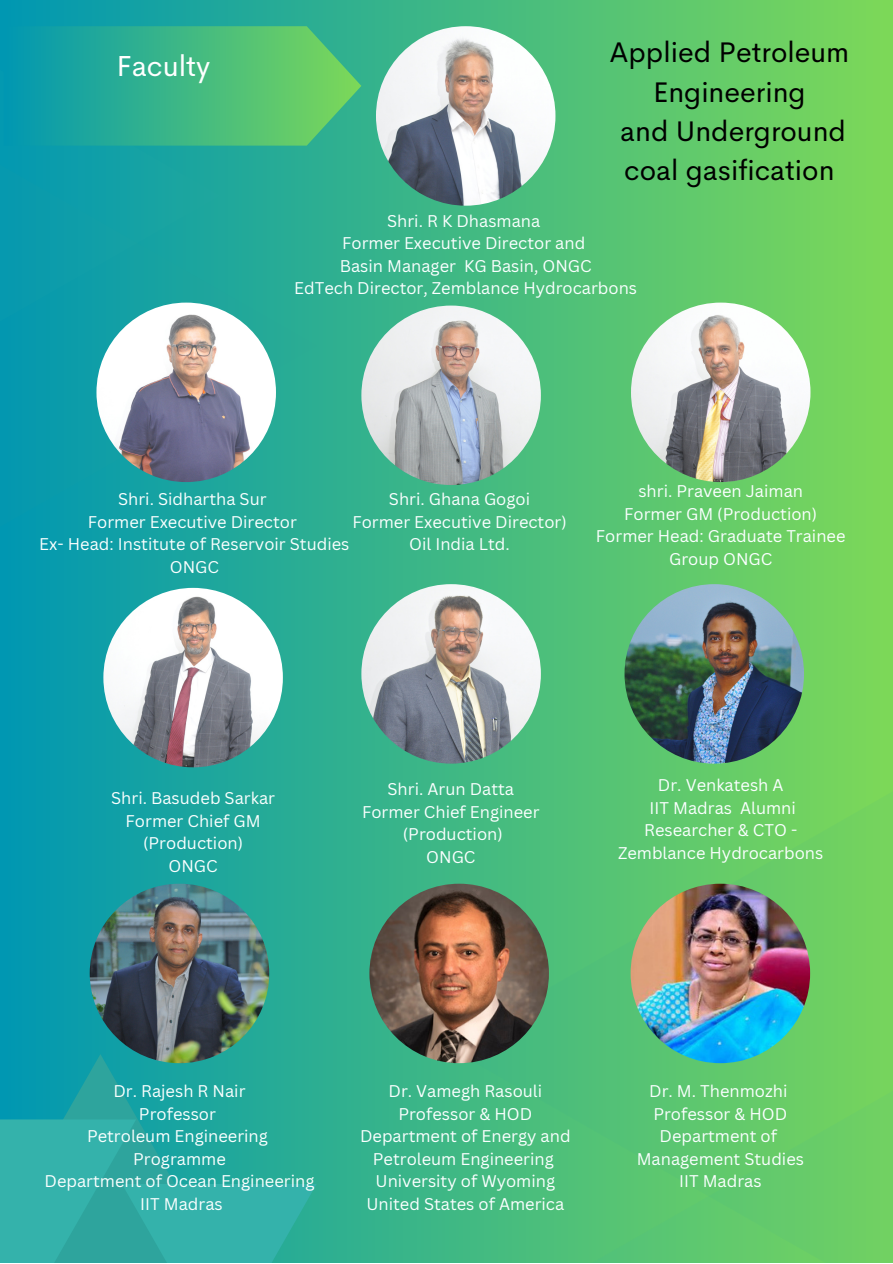
<style>
.page{position:relative;width:893px;height:1264px;background:#fff}
.page>*{position:absolute;margin:0;border:0;box-sizing:border-box;transform-origin:0 0}
.t1{font:29.1px "Cerebri Sans";color:#fff}
.t2{font:28.5px/39.3px "Cerebri Sans";color:#000;text-align:center}
.t3{font:16.5px/22.5px "Canva Sans";color:#fbffff;text-align:center}
</style>
<div class="page">
<div style="left:0;top:0;width:892px;height:1262px;background:linear-gradient(to right,#0097b2,#7dd858)"></div>
<svg style="left:0;top:146px;width:317px;height:467px;background:#1ba59e"></svg>
<div style="left:0;top:0;width:220px;height:463px;background:linear-gradient(to right,#0498b0,#1ea79c)"></div>
<div style="left:446px;top:656px;width:446px;height:606px;background:linear-gradient(to right,#3fb885,#7bd759)"></div>
<div style="left:587px;top:875px;width:305px;height:387px;background:linear-gradient(to right,#51c177,#74d25f)"></div>
<svg style="left:0;top:1054px;width:248px;height:129px;background:#18a2a1"></svg>
<div style="left:0;top:1119px;width:136px;height:143px;background:linear-gradient(to right,#35b5ae,#2fa7a0)"></div>
<svg style="left:122px;top:1183px;width:195px;height:79px;background:#32afa6"></svg>
<img style="left:376px;top:26px;width:179px;height:180px;border-radius:50%">
<img style="left:96px;top:302px;width:180px;height:180px;border-radius:50%">
<img style="left:361px;top:305px;width:180px;height:180px;border-radius:50%">
<img style="left:631px;top:302px;width:179px;height:180px;border-radius:50%">
<img style="left:103px;top:588px;width:180px;height:179px;border-radius:50%">
<img style="left:361px;top:584px;width:180px;height:179px;border-radius:50%">
<img style="left:90px;top:883px;width:179px;height:180px;border-radius:50%">
<img style="left:624px;top:584px;width:180px;height:179px;border-radius:50%">
<img style="left:369px;top:883px;width:180px;height:180px;border-radius:50%">
<img style="left:630px;top:883px;width:180px;height:180px;border-radius:50%">
<svg style="left:4px;top:26px;width:357px;height:120px;background:#38b488"></svg>
<p class="t1" style="left:117px;top:47px;width:95px">Faculty</p>
<p class="t2" style="left:609px;top:33px;width:241px">Applied Petroleum<br>Engineering</p>
<p class="t2" style="left:620px;top:111px;width:227px;text-align:left">and Underground coal gasification</p>
<p class="t3" style="left:387px;top:209px;width:155px">Shri. R K Dhasmana</p>
<p class="t3" style="left:342px;top:231px;width:244px">Former Executive Director and</p>
<p class="t3" style="left:340px;top:254px;width:253px">Basin Manager KG Basin, ONGC</p>
<p class="t3" style="left:294px;top:276px;width:344px">EdTech Director, Zemblance Hydrocarbons</p>
<p class="t3" style="left:118px;top:487px;width:150px">Shri. Sidhartha Sur</p>
<p class="t3" style="left:88px;top:510px;width:210px">Former Executive Director</p>
<p class="t3" style="left:39px;top:532px;width:312px">Ex- Head: Institute of Reservoir Studies</p>
<p class="t3" style="left:170px;top:555px;width:51px">ONGC</p>
<p class="t3" style="left:389px;top:487px;width:143px">Shri. Ghana Gogoi</p>
<p class="t3" style="left:352px;top:510px;width:216px">Former Executive Director)</p>
<p class="t3" style="left:409px;top:532px;width:102px">Oil India Ltd.</p>
<p class="t3" style="left:638px;top:479px;width:166px">shri. Praveen Jaiman</p>
<p class="t3" style="left:624px;top:502px;width:194px">Former GM (Production)</p>
<p class="t3" style="left:596px;top:524px;width:251px">Former Head: Graduate Trainee<br>Group ONGC</p>
<p class="t3" style="left:111px;top:786px;width:165px">Shri. Basudeb Sarkar</p>
<p class="t3" style="left:126px;top:809px;width:136px">Former Chief GM</p>
<p class="t3" style="left:143px;top:831px;width:101px">(Production)</p>
<p class="t3" style="left:168px;top:854px;width:51px">ONGC</p>
<p class="t3" style="left:387px;top:777px;width:128px">Shri. Arun Datta</p>
<p class="t3" style="left:362px;top:800px;width:179px">Former Chief Engineer</p>
<p class="t3" style="left:403px;top:822px;width:101px">(Production)</p>
<p class="t3" style="left:426px;top:844px;width:51px">ONGC</p>
<p class="t3" style="left:658px;top:773px;width:127px">Dr. Venkatesh A</p>
<p class="t3" style="left:649px;top:796px;width:148px">IIT Madras Alumni</p>
<p class="t3" style="left:618px;top:818px;width:207px">Researcher &amp; CTO -<br>Zemblance Hydrocarbons</p>
<p class="t3" style="left:113px;top:1079px;width:134px">Dr. Rajesh R Nair</p>
<p class="t3" style="left:139px;top:1102px;width:78px">Professor</p>
<p class="t3" style="left:87px;top:1124px;width:182px">Petroleum Engineering</p>
<p class="t3" style="left:133px;top:1147px;width:94px">Programme</p>
<p class="t3" style="left:44px;top:1169px;width:271px">Department of Ocean Engineering</p>
<p class="t3" style="left:140px;top:1192px;width:84px">IIT Madras</p>
<p class="t3" style="left:388px;top:1079px;width:155px">Dr. Vamegh Rasouli</p>
<p class="t3" style="left:398px;top:1102px;width:135px">Professor &amp; HOD</p>
<p class="t3" style="left:360px;top:1124px;width:212px">Department of Energy and<br>Petroleum Engineering</p>
<p class="t3" style="left:375px;top:1169px;width:181px">University of Wyoming</p>
<p class="t3" style="left:366px;top:1192px;width:199px">United States of America</p>
<p class="t3" style="left:649px;top:1079px;width:140px">Dr. M. Thenmozhi</p>
<p class="t3" style="left:653px;top:1102px;width:135px">Professor &amp; HOD</p>
<p class="t3" style="left:659px;top:1124px;width:119px">Department of</p>
<p class="t3" style="left:636px;top:1147px;width:169px">Management Studies</p>
<p class="t3" style="left:679px;top:1169px;width:84px">IIT Madras</p>
</div>
